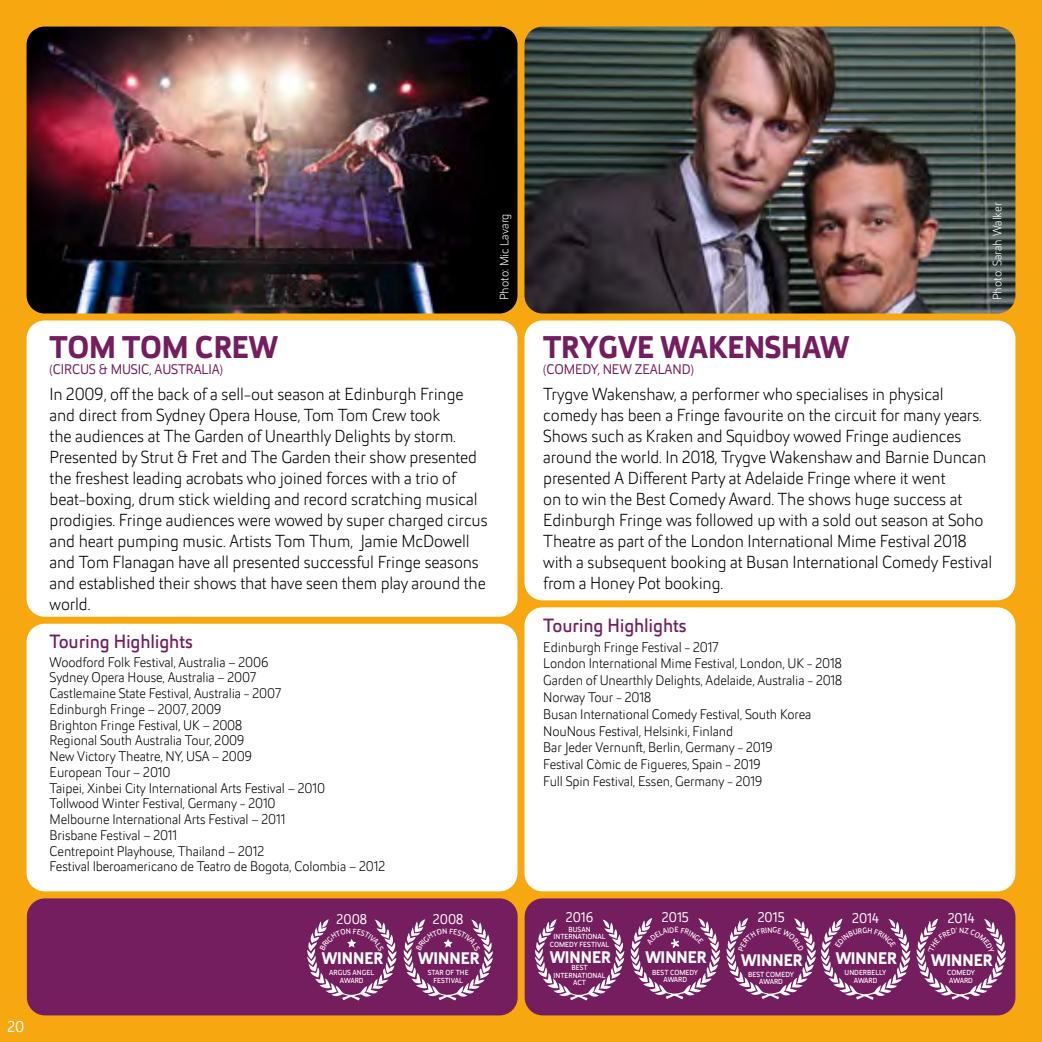
<style>
.page{position:relative;width:1042px;height:1042px;background:#f7a70f}
.page>*{position:absolute;margin:0;border:0;box-sizing:border-box;transform-origin:0 0}
.t1{font:700 31.5px "Helia Core";letter-spacing:-.01em;color:#741d5f}
.t2{font:19.25px "Helia Core";letter-spacing:-.01em;color:#741d5f}
.t3{font:300 17.5px/21px "Helia Core";letter-spacing:-.01em;color:#000}
.t4{font:700 16.8px "Helia Core";color:#fff}
.t5{font:15.75px "Helia Core";color:#fff}
.t6{font:300 14px/15.8px "Helia Core";letter-spacing:-.01em;color:#000}
.t7{font:14px "Helia Core";letter-spacing:-.01em;color:#741d5f}
.t8{font:14px "Helia Core";color:#fff}
.t9{font:300 12.25px "Helia Core";color:#fff}
.t10{font:7.35px/7.4px "Helia Core";color:#fff;text-align:center}
</style>
<div class="page">
<div style="left:25px;top:319px;width:494px;height:299px;background:#fff;border-radius:20px"></div>
<div style="left:23px;top:317px;width:498px;height:303px;border:4px solid #f7a70f;border-radius:20px"></div>
<div style="left:523px;top:319px;width:494px;height:283px;background:#fff;border-radius:20px"></div>
<div style="left:521px;top:317px;width:498px;height:287px;border:4px solid #f7a70f;border-radius:20px"></div>
<img style="left:28px;top:28px;width:488px;height:284px">
<div style="left:23px;top:23px;width:498px;height:294px;border:4px solid #f7a70f;border-radius:20px"></div>
<img style="left:526px;top:28px;width:488px;height:284px">
<div style="left:521px;top:23px;width:498px;height:294px;border:4px solid #f7a70f;border-radius:20px"></div>
<div style="left:523px;top:896px;width:494px;height:121px;background:#741d5f;border-radius:20px"></div>
<div style="left:521px;top:895px;width:498px;height:124px;border:4px solid #f7a70f;border-radius:20px"></div>
<div style="left:25px;top:622px;width:494px;height:271px;background:#fff;border-radius:20px"></div>
<div style="left:23px;top:620px;width:498px;height:275px;border:4px solid #f7a70f;border-radius:20px"></div>
<div style="left:523px;top:605px;width:494px;height:288px;background:#fff;border-radius:20px"></div>
<div style="left:521px;top:604px;width:498px;height:291px;border:4px solid #f7a70f;border-radius:20px"></div>
<div style="left:25px;top:896px;width:494px;height:121px;background:#741d5f;border-radius:20px"></div>
<div style="left:23px;top:895px;width:498px;height:124px;border:4px solid #f7a70f;border-radius:20px"></div>
<svg style="left:535px;top:919px;width:89px;height:81px"></svg>
<svg style="left:630px;top:918px;width:90px;height:81px"></svg>
<svg style="left:726px;top:918px;width:184px;height:82px"></svg>
<svg style="left:916px;top:918px;width:90px;height:82px"></svg>
<svg style="left:403px;top:919px;width:90px;height:81px"></svg>
<svg style="left:307px;top:919px;width:89px;height:81px"></svg>
<p class="t5" style="left:7px;top:1016px;width:18px">20</p>
<p class="t9" style="left:496px;top:300px;width:88px;rotate:-90deg">Photo: Mic Lavarg</p>
<p class="t9" style="left:989px;top:300px;width:99px;rotate:-90deg">Photo: Sarah Walker</p>
<h1 class="t1" style="left:50px;top:325px;width:230px">TOM TOM CREW</h1>
<p class="t7" style="left:50px;top:360px;width:175px">(CIRCUS &amp; MUSIC, AUSTRALIA)</p>
<p class="t3" style="left:50px;top:383px;width:440px">In 2009, off the back of a sell-out season at Edinburgh Fringe and direct from Sydney Opera House, Tom Tom Crew took<br>the audiences at The Garden of Unearthly Delights by storm.<br>Presented by Strut &amp; Fret and The Garden their show presented the freshest leading acrobats who joined forces with a trio of beat-boxing, drum stick wielding and record scratching musical prodigies. Fringe audiences were wowed by super charged circus and heart pumping music. Artists Tom Thum, Jamie McDowell and Tom Flanagan have all presented successful Fringe seasons and established their shows that have seen them play around the world.</p>
<p class="t2" style="left:50px;top:629px;width:145px">Touring Highlights</p>
<p class="t6" style="left:50px;top:654px;width:337px">Woodford Folk Festival, Australia – 2006<br>Sydney Opera House, Australia – 2007<br>Castlemaine State Festival, Australia - 2007<br>Edinburgh Fringe – 2007, 2009<br>Brighton Fringe Festival, UK – 2008<br>Regional South Australia Tour, 2009<br>New Victory Theatre, NY, USA – 2009<br>European Tour – 2010<br>Taipei, Xinbei City International Arts Festival – 2010<br>Tollwood Winter Festival, Germany - 2010<br>Melbourne International Arts Festival – 2011<br>Brisbane Festival – 2011<br>Centrepoint Playhouse, Thailand – 2012<br>Festival Iberoamericano de Teatro de Bogota, Colombia – 2012</p>
<h1 class="t1" style="left:543px;top:325px;width:308px">TRYGVE WAKENSHAW</h1>
<p class="t7" style="left:543px;top:360px;width:152px">(COMEDY, NEW ZEALAND)</p>
<p class="t3" style="left:543px;top:383px;width:450px">Trygve Wakenshaw, a performer who specialises in physical comedy has been a Fringe favourite on the circuit for many years.<br>Shows such as Kraken and Squidboy wowed Fringe audiences around the world. In 2018, Trygve Wakenshaw and Barnie Duncan presented A Different Party at Adelaide Fringe where it went<br>on to win the Best Comedy Award. The shows huge success at Edinburgh Fringe was followed up with a sold out season at Soho Theatre as part of the London International Mime Festival 2018 with a subsequent booking at Busan International Comedy Festival from a Honey Pot booking.</p>
<p class="t2" style="left:543px;top:613px;width:145px">Touring Highlights</p>
<p class="t6" style="left:543px;top:638px;width:300px;line-height:16.8px">Edinburgh Fringe Festival - 2017<br>London International Mime Festival, London, UK - 2018<br>Garden of Unearthly Delights, Adelaide, Australia - 2018<br>Norway Tour - 2018<br>Busan International Comedy Festival, South Korea NouNous Festival, Helsinki, Finland<br>Bar Jeder Vernunft, Berlin, Germany - 2019<br>Festival Còmic de Figueres, Spain - 2019<br>Full Spin Festival, Essen, Germany - 2019</p>
<p class="t8" style="left:336px;top:909px;width:32px">2008</p>
<p class="t4" style="left:322px;top:946px;width:63px">WINNER</p>
<p class="t10" style="left:329px;top:969px;width:46px">ARGUS ANGEL<br>AWARD</p>
<p class="t8" style="left:433px;top:909px;width:32px">2008</p>
<p class="t4" style="left:418px;top:946px;width:63px">WINNER</p>
<p class="t10" style="left:428px;top:969px;width:42px">STAR OF THE<br>FESTIVAL</p>
<p class="t8" style="left:566px;top:908px;width:29px">2016</p>
<p class="t10" style="left:550px;top:925px;width:61px">BUSAN<br>INTERNATIONAL<br>COMEDY FESTIVAL</p>
<p class="t4" style="left:550px;top:945px;width:63px">WINNER</p>
<p class="t10" style="left:553px;top:964px;width:54px">BEST<br>INTERNATIONAL<br>ACT</p>
<p class="t8" style="left:662px;top:908px;width:28px">2015</p>
<p class="t4" style="left:645px;top:945px;width:63px">WINNER</p>
<p class="t10" style="left:652px;top:968px;width:47px">BEST COMEDY<br>AWARD</p>
<p class="t8" style="left:757px;top:908px;width:28px">2015</p>
<p class="t4" style="left:741px;top:948px;width:63px">WINNER</p>
<p class="t10" style="left:748px;top:970px;width:47px">BEST COMEDY<br>AWARD</p>
<p class="t8" style="left:852px;top:909px;width:29px">2014</p>
<p class="t4" style="left:835px;top:946px;width:63px">WINNER</p>
<p class="t10" style="left:844px;top:969px;width:43px">UNDERBELLY<br>AWARD</p>
<p class="t8" style="left:947px;top:909px;width:29px">2014</p>
<p class="t4" style="left:931px;top:948px;width:63px">WINNER</p>
<p class="t10" style="left:947px;top:969px;width:30px;text-align:left">COMEDY<br>AWARD</p>
</div>
